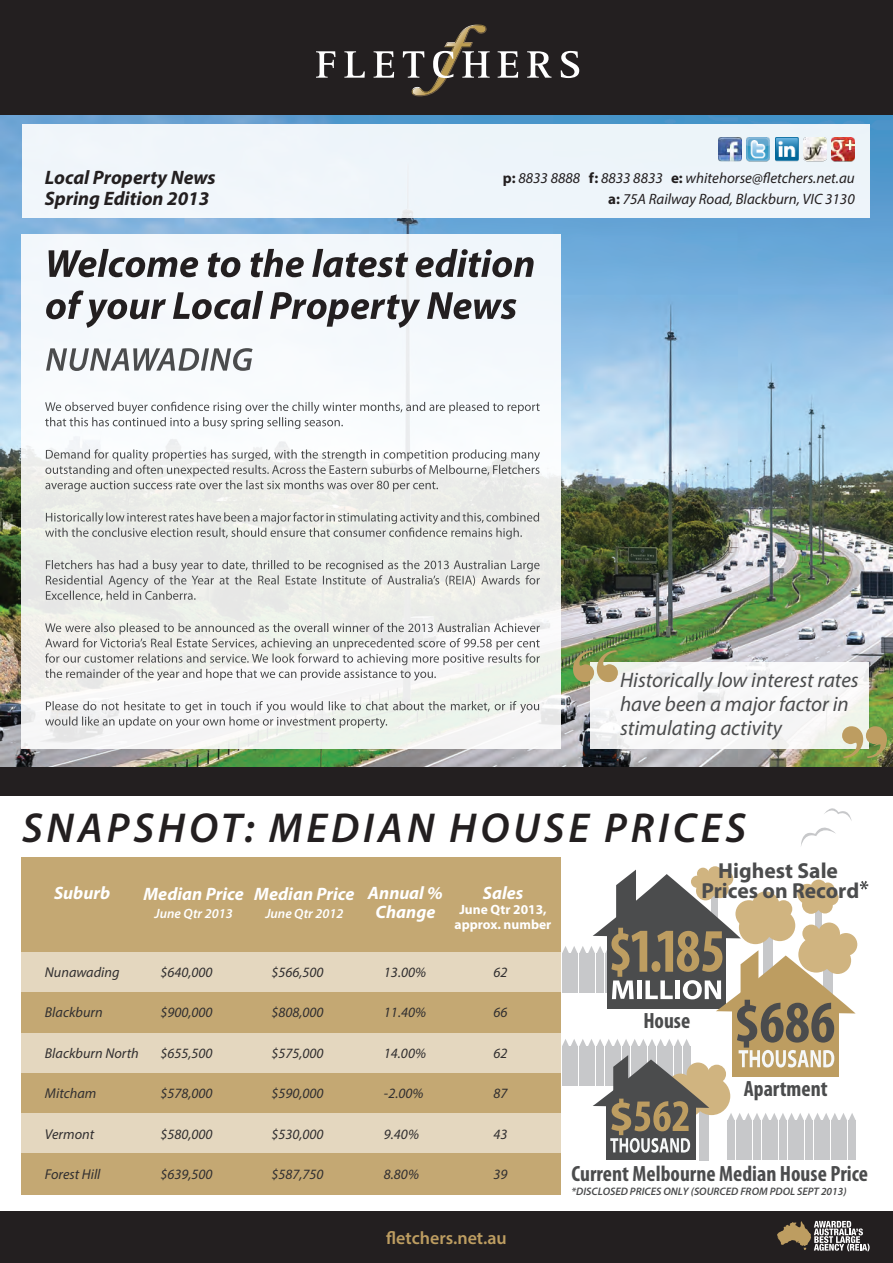
<style>
.page{position:relative;width:893px;height:1263px;background:#fff}
.page>*{position:absolute;margin:0;border:0;box-sizing:border-box;transform-origin:0 0}
.Heading{font:italic 600 42px "Myriad Pro";letter-spacing:.095em;color:#231f20}
.t1{font:700 condensed 22.2px "Myriad Pro";color:#4b4c4d}
.t2{font:700 21.75px/20.4px "Myriad Pro";color:#4b4c4d;text-align:center}
.Feature_Quote{font:italic 21px/24px "Myriad Pro";color:#4b4c4d}
.Address{font:italic 700 19.5px "Myriad Pro";color:#231f20}
.t3{font:italic 700 18px/19.5px "Myriad Pro";color:#fff;text-align:center}
.t4{font:600 18px "Myriad Pro";color:#bd9d61}
.Address-2{font:italic 15px "Myriad Pro";color:#231f20}
.t5{font:italic 14.25px "Myriad Pro";color:#312f30}
.t6{font:700 13.5px/15px "Myriad Pro";color:#fff;text-align:center}
.t7{font:italic 600 13.5px "Myriad Pro";color:#fff}
.t8{font:italic 600 10.95px "Myriad Pro";color:#4b4c4d}
.s1{font-weight:700;font-style:normal}
</style>
<div class="page">
<div style="left:0;top:1212px;width:893px;height:51px;background:#231f20"></div>
<div style="left:22px;top:858px;width:539px;height:337px;background:#c4a873"></div>
<div style="left:0;top:1113px;width:840px;height:39px;background:#e4d7bf"></div>
<div style="left:0;top:1033px;width:840px;height:39px;background:#e4d7bf"></div>
<div style="left:0;top:952px;width:840px;height:40px;background:#e4d7bf"></div>
<svg style="left:777px;top:1221px;width:93px;height:30px"></svg>
<img style="left:0;top:115px;width:1px;height:567px">
<svg style="left:0;top:682px;width:1px;height:29px"></svg>
<div style="left:699px;top:1105px;width:9px;height:55px;background:#c7c8ca"></div>
<div style="left:697px;top:868px;width:12px;height:12px;background:#d0b480;border-radius:50%"></div>
<div style="left:708px;top:866px;width:14px;height:15px;background:#d0b480;border-radius:50%"></div>
<div style="left:727px;top:1120px;width:8px;height:40px;background:#c7c8ca"></div>
<div style="left:736px;top:1120px;width:7px;height:40px;background:#c7c8ca"></div>
<div style="left:840px;top:1120px;width:7px;height:40px;background:#c7c8ca"></div>
<div style="left:831px;top:1120px;width:7px;height:40px;background:#c7c8ca"></div>
<div style="left:823px;top:1120px;width:7px;height:40px;background:#c7c8ca"></div>
<div style="left:814px;top:1120px;width:7px;height:40px;background:#c7c8ca"></div>
<div style="left:805px;top:1120px;width:7px;height:40px;background:#c7c8ca"></div>
<div style="left:797px;top:1120px;width:7px;height:40px;background:#c7c8ca"></div>
<div style="left:788px;top:1120px;width:7px;height:40px;background:#c7c8ca"></div>
<div style="left:779px;top:1120px;width:7px;height:40px;background:#c7c8ca"></div>
<div style="left:771px;top:1120px;width:7px;height:40px;background:#c7c8ca"></div>
<div style="left:762px;top:1120px;width:7px;height:40px;background:#c7c8ca"></div>
<div style="left:753px;top:1120px;width:7px;height:40px;background:#c7c8ca"></div>
<div style="left:745px;top:1120px;width:7px;height:40px;background:#c7c8ca"></div>
<div style="left:849px;top:1120px;width:7px;height:40px;background:#c7c8ca"></div>
<div style="left:606px;top:1097px;width:89px;height:63px;background:#4b4c4d"></div>
<svg style="left:562px;top:869px;width:306px;height:284px"></svg>
<svg style="left:801px;top:808px;width:51px;height:38px"></svg>
<img style="left:1px;top:115px;width:892px;height:652px">
<div style="left:23px;top:125px;width:847px;height:93px;background:#eef5fa"></div>
<div style="left:0;top:0;width:893px;height:115px;background:#231f20"></div>
<svg style="left:316px;top:51px;width:20px;height:27px"></svg>
<svg style="left:344px;top:51px;width:21px;height:27px"></svg>
<svg style="left:374px;top:51px;width:21px;height:27px"></svg>
<svg style="left:403px;top:25px;width:87px;height:72px"></svg>
<svg style="left:498px;top:51px;width:21px;height:27px"></svg>
<svg style="left:527px;top:51px;width:25px;height:27px"></svg>
<svg style="left:561px;top:51px;width:19px;height:28px"></svg>
<img style="left:747px;top:138px;width:23px;height:24px">
<img style="left:718px;top:138px;width:23px;height:24px">
<img style="left:803px;top:138px;width:23px;height:24px">
<img style="left:832px;top:138px;width:23px;height:24px">
<img style="left:775px;top:138px;width:23px;height:24px">
<div style="left:1px;top:767px;width:892px;height:28px;background:#231f20"></div>
<div style="left:22px;top:234px;width:539px;height:514px;background:linear-gradient(to bottom,#f4f9fd,#eeeee9)"></div>
<svg style="left:46px;top:290px;width:470px;height:38px"></svg>
<svg style="left:49px;top:249px;width:485px;height:28px"></svg>
<div style="left:590px;top:662px;width:279px;height:86px;background:linear-gradient(to right,#f6f6f7,#f7f7f6)"></div>
<svg style="left:842px;top:726px;width:45px;height:32px"></svg>
<svg style="left:573px;top:650px;width:45px;height:32px"></svg>
<svg style="left:45px;top:701px;width:494px;height:27px"></svg>
<svg style="left:45px;top:623px;width:495px;height:58px"></svg>
<svg style="left:46px;top:560px;width:494px;height:41px;background:#d5d6d3"></svg>
<svg style="left:45px;top:512px;width:494px;height:27px;background:#ced0cd"></svg>
<svg style="left:45px;top:449px;width:495px;height:43px"></svg>
<svg style="left:45px;top:402px;width:495px;height:27px"></svg>
<svg style="left:46px;top:348px;width:207px;height:23px"></svg>
<p class="Address" style="left:45px;top:164px;width:172px">Local Property News</p>
<p class="Address" style="left:45px;top:185px;width:166px">Spring Edition 2013</p>
<p class="Address-2" style="left:503px;top:168px;width:353px"><span class="s1">p:</span> 8833 8888 <span class="s1">f:</span> 8833 8833 <span class="s1">e:</span> whitehorse@fletchers.net.au</p>
<p class="Address-2" style="left:608px;top:189px;width:248px"><span class="s1">a:</span> 75A Railway Road, Blackburn, VIC 3130</p>
<p class="Feature_Quote" style="left:620px;top:668px;width:240px">Historically low interest rates have been a major factor in stimulating activity</p>
<p class="Heading" style="left:22px;top:801px;width:726px">SNAPSHOT: MEDIAN HOUSE PRICES</p>
<p class="t3" style="left:54px;top:882px;width:58px">Suburb</p>
<p class="t3" style="left:483px;top:882px;width:42px">Sales</p>
<p class="t6" style="left:455px;top:901px;width:98px">June Qtr 2013, approx. number</p>
<p class="t3" style="left:368px;top:882px;width:76px">Annual %<br>Change</p>
<p class="t3" style="left:144px;top:884px;width:102px">Median Price</p>
<p class="t7" style="left:155px;top:905px;width:80px">June Qtr 2013</p>
<p class="t3" style="left:254px;top:884px;width:102px">Median Price</p>
<p class="t7" style="left:265px;top:905px;width:80px">June Qtr 2012</p>
<p class="t5" style="left:45px;top:963px;width:76px">Nunawading</p>
<p class="t5" style="left:160px;top:963px;width:54px">$640,000</p>
<p class="t5" style="left:271px;top:963px;width:54px">$566,500</p>
<p class="t5" style="left:384px;top:963px;width:44px">13.00%</p>
<p class="t5" style="left:493px;top:963px;width:16px">62</p>
<p class="t5" style="left:45px;top:1004px;width:59px">Blackburn</p>
<p class="t5" style="left:160px;top:1004px;width:54px">$900,000</p>
<p class="t5" style="left:271px;top:1004px;width:54px">$808,000</p>
<p class="t5" style="left:384px;top:1004px;width:44px">11.40%</p>
<p class="t5" style="left:493px;top:1004px;width:16px">66</p>
<p class="t5" style="left:45px;top:1044px;width:95px">Blackburn North</p>
<p class="t5" style="left:160px;top:1044px;width:54px">$655,500</p>
<p class="t5" style="left:271px;top:1044px;width:54px">$575,000</p>
<p class="t5" style="left:384px;top:1044px;width:44px">14.00%</p>
<p class="t5" style="left:493px;top:1044px;width:16px">62</p>
<p class="t5" style="left:45px;top:1085px;width:53px">Mitcham</p>
<p class="t5" style="left:160px;top:1085px;width:54px">$578,000</p>
<p class="t5" style="left:271px;top:1085px;width:54px">$590,000</p>
<p class="t5" style="left:384px;top:1085px;width:41px">-2.00%</p>
<p class="t5" style="left:493px;top:1085px;width:16px">87</p>
<p class="t5" style="left:45px;top:1125px;width:51px">Vermont</p>
<p class="t5" style="left:160px;top:1125px;width:54px">$580,000</p>
<p class="t5" style="left:271px;top:1125px;width:54px">$530,000</p>
<p class="t5" style="left:384px;top:1125px;width:37px">9.40%</p>
<p class="t5" style="left:493px;top:1125px;width:16px">43</p>
<p class="t5" style="left:45px;top:1166px;width:57px">Forest Hill</p>
<p class="t5" style="left:160px;top:1166px;width:54px">$639,500</p>
<p class="t5" style="left:271px;top:1166px;width:54px">$587,750</p>
<p class="t5" style="left:384px;top:1166px;width:37px">8.80%</p>
<p class="t5" style="left:493px;top:1166px;width:16px">39</p>
<p class="t4" style="left:386px;top:1227px;width:122px">fletchers.net.au</p>
<p class="t2" style="left:701px;top:859px;width:159px">Highest Sale<br>Prices on Record</p>
<p class="t1" style="left:643px;top:1007px;width:48px">House</p>
<p class="t1" style="left:744px;top:1075px;width:85px">Apartment</p>
<p class="t1" style="left:571px;top:1160px;width:298px">Current Melbourne Median House Price</p>
<p class="t8" style="left:571px;top:1184px;width:277px">*DISCLOSED PRICES ONLY (SOURCED FROM PDOL SEPT 2013)</p>
</div>
